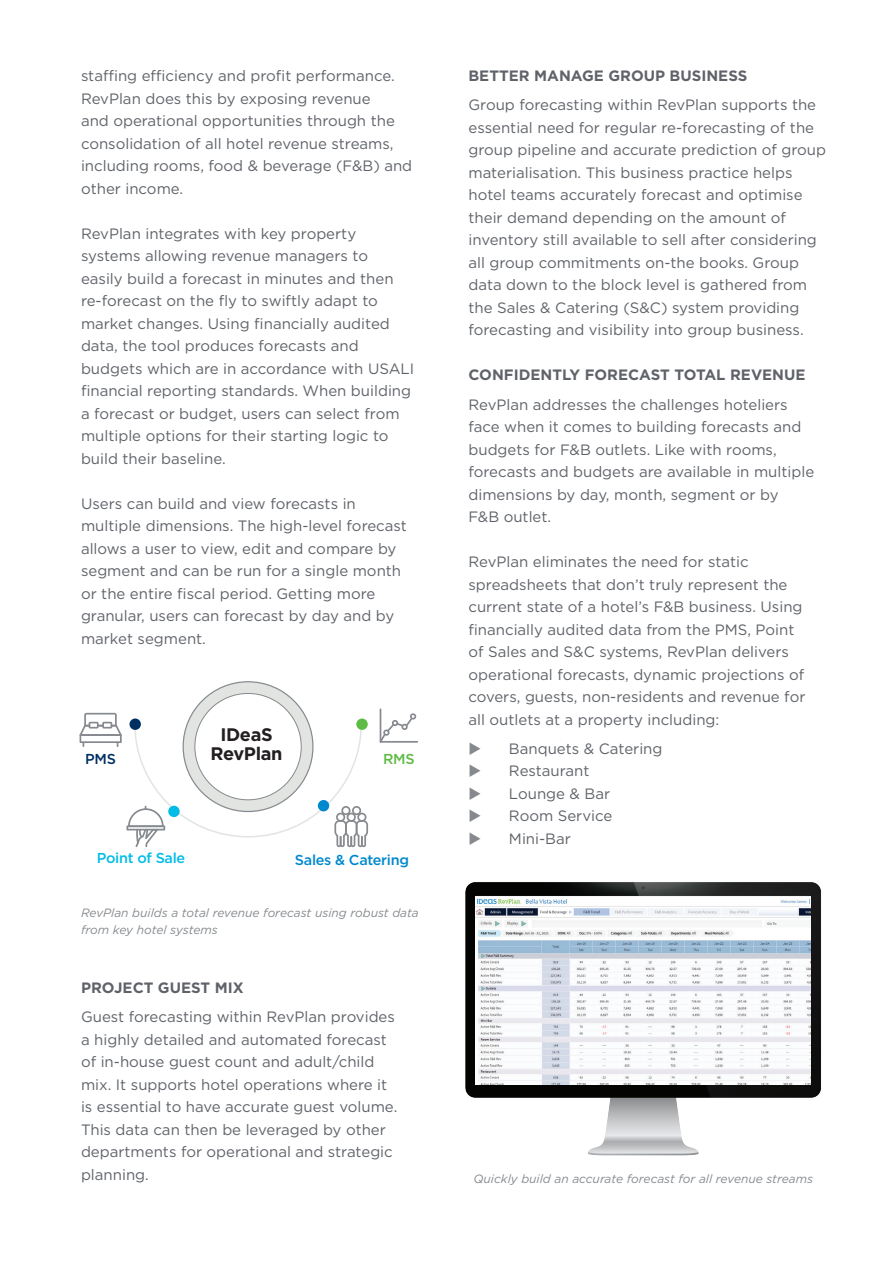
<style>
.page{position:relative;width:893px;height:1263px;background:#fff}
.page>*{position:absolute;margin:0;border:0;box-sizing:border-box;transform-origin:0 0}
.t1{font:700 18.15px "Gotham";letter-spacing:-.02em;color:#231f20}
.t2{font:15px/22.5px "Gotham";color:#5f6369}
.t3{font:700 15px "Gotham";color:#5f6369}
.t4{font:500 14.4px "Gotham";letter-spacing:-.02em;color:#0088ce}
.t5{font:500 14.4px "Gotham";letter-spacing:-.02em;color:#02bce8}
.t6{font:500 14.4px "Gotham";color:#003062}
.t7{font:500 14.4px "Gotham";color:#60bb46}
.t8{font:italic 12px/16.5px "Gotham";color:#868a8e}
.s1{color:#868a8e}
</style>
<div class="page">
<div style="left:183px;top:682px;width:130px;height:129px;background:#e2e4e2;border-radius:50%"></div>
<div style="left:195px;top:693px;width:106px;height:107px;background:#fff;border-radius:50%"></div>
<svg style="left:80px;top:713px;width:288px;height:134px"></svg>
<svg style="left:380px;top:708px;width:38px;height:35px"></svg>
<div style="left:129px;top:718px;width:12px;height:12px;background:#003062;border-radius:50%"></div>
<div style="left:356px;top:718px;width:12px;height:12px;background:#60bb46;border-radius:50%"></div>
<div style="left:318px;top:800px;width:11px;height:11px;background:#0088ce;border-radius:50%"></div>
<div style="left:168px;top:806px;width:12px;height:11px;background:#02bce8;border-radius:50%"></div>
<img style="left:465px;top:882px;width:356px;height:274px">
<img style="left:475px;top:897px;width:336px;height:187px">
<p class="t2" style="left:81px;top:64px;width:333px">staffing efficiency and profit performance.<br>RevPlan does this by exposing revenue<br>and operational opportunities through the consolidation of all hotel revenue streams, including rooms, food &amp; beverage (F&amp;B) and other income.</p>
<p class="t2" style="left:81px;top:222px;width:335px">RevPlan integrates with key property systems allowing revenue managers to<br>easily build a forecast in minutes and then re-forecast on the fly to swiftly adapt to market changes. Using financially audited data, the tool produces forecasts and budgets which are in accordance with USALI financial reporting standards. When building a forecast or budget, users can select from multiple options for their starting logic to build their baseline.</p>
<p class="t2" style="left:81px;top:492px;width:327px">Users can build and view forecasts in multiple dimensions. The high-level forecast allows a user to view, edit and compare by segment and can be run for a single month or the entire fiscal period. Getting more granular, users can forecast by day and by market segment.</p>
<p class="t1" style="left:220px;top:722px;width:54px">IDeaS</p>
<p class="t6" style="left:85px;top:750px;width:32px">PMS</p>
<p class="t1" style="left:211px;top:742px;width:73px">RevPlan</p>
<p class="t7" style="left:383px;top:750px;width:33px">RMS</p>
<p class="t5" style="left:97px;top:848px;width:90px">Point of Sale</p>
<p class="t4" style="left:295px;top:850px;width:116px">Sales &amp; Catering</p>
<p class="t8" style="left:81px;top:904px;width:339px">RevPlan builds a total revenue forecast using robust data from key hotel systems</p>
<p class="t3" style="left:81px;top:978px;width:164px">PROJECT GUEST MIX</p>
<p class="t2" style="left:81px;top:1005px;width:318px">Guest forecasting within RevPlan provides a highly detailed and automated forecast of in-house guest count and adult/child mix. It supports hotel operations where it is essential to have accurate guest volume.<br>This data can then be leveraged by other departments for operational and strategic planning.</p>
<p class="t3" style="left:468px;top:66px;width:280px">BETTER MANAGE GROUP BUSINESS</p>
<p class="t2" style="left:468px;top:93px;width:359px">Group forecasting within RevPlan supports the essential need for regular re-forecasting of the group pipeline and accurate prediction of group materialisation. This business practice helps hotel teams accurately forecast and optimise their demand depending on the amount of inventory still available to sell after considering all group commitments on-the books. Group data down to the block level is gathered from the Sales &amp; Catering (S&amp;C) system providing forecasting and visibility into group business.</p>
<p class="t3" style="left:468px;top:365px;width:339px">CONFIDENTLY FORECAST TOTAL REVENUE</p>
<p class="t2" style="left:468px;top:393px;width:347px">RevPlan addresses the challenges hoteliers face when it comes to building forecasts and budgets for F&amp;B outlets. Like with rooms, forecasts and budgets are available in multiple dimensions by day, month, segment or by<br>F&amp;B outlet.</p>
<p class="t2" style="left:468px;top:550px;width:338px">RevPlan eliminates the need for static spreadsheets that don’t truly represent the current state of a hotel’s F&amp;B business. Using financially audited data from the PMS, Point of Sales and S&amp;C systems, RevPlan delivers operational forecasts, dynamic projections of covers, guests, non-residents and revenue for all outlets at a property including:</p>
<p class="t2" style="left:468px;top:737px;width:195px"><span class="s1">◆</span> Banquets &amp; Catering</p>
<p class="t2" style="left:468px;top:759px;width:123px"><span class="s1">◆</span> Restaurant</p>
<p class="t2" style="left:468px;top:782px;width:143px"><span class="s1">◆</span> Lounge &amp; Bar</p>
<p class="t2" style="left:468px;top:804px;width:145px"><span class="s1">◆</span> Room Service</p>
<p class="t2" style="left:468px;top:827px;width:104px"><span class="s1">◆</span> Mini-Bar</p>
<p class="t8" style="left:473px;top:1170px;width:341px">Quickly build an accurate forecast for all revenue streams</p>
</div>
